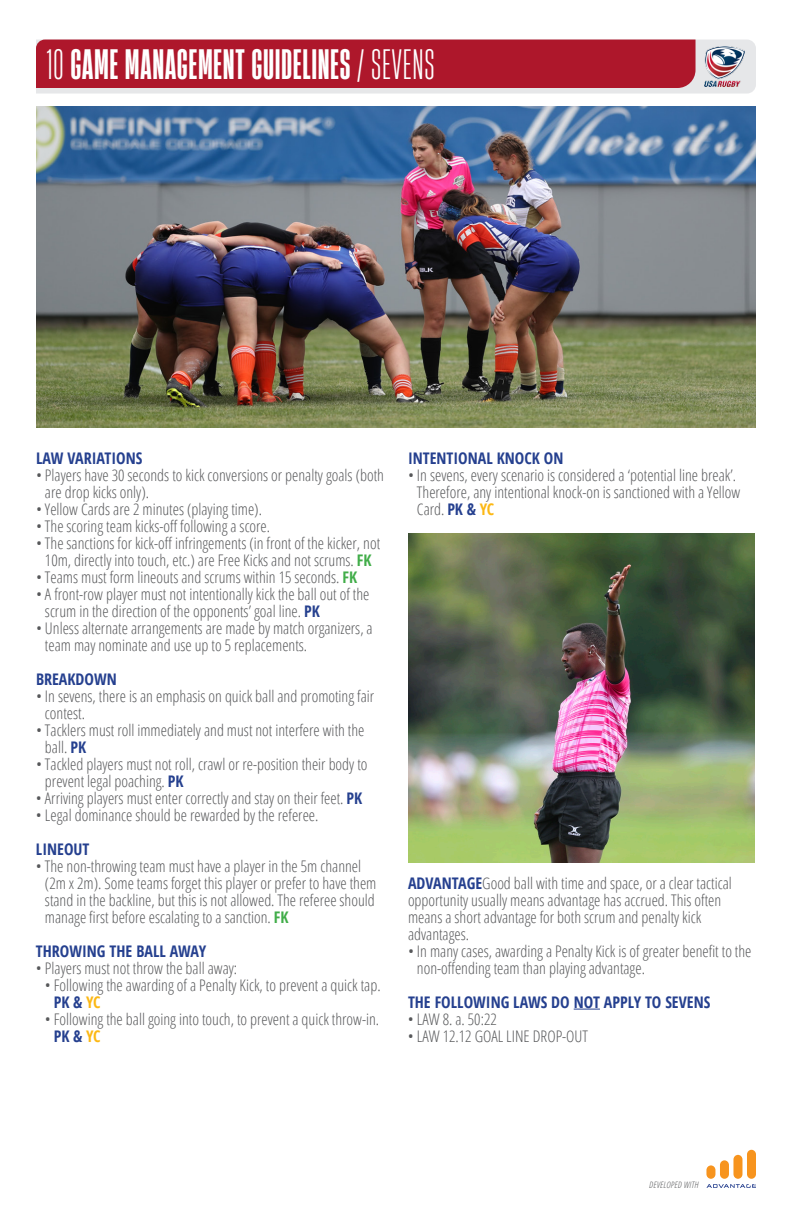
<style>
.page{position:relative;width:792px;height:1224px;background:#fff}
.page>*{position:absolute;margin:0;border:0;box-sizing:border-box;transform-origin:0 0}
.t1{font:700 40px "Heading Now 26";letter-spacing:.03em;color:#fff}
.t2{font:300 condensed 16px/17px "Open Sans";color:#57585a}
.t3{font:700 condensed 16px "Open Sans";color:#25408f}
.t4{font:italic 300 condensed 8.8px "Open Sans";letter-spacing:.03em;color:#57585a}
.s1{font-family:"Heading Now 23";font-weight:400}
.s2{font-weight:700;color:#41ad49}
.s3{font-weight:700;color:#25408f}
.s4{font-weight:700;color:#fcb814}
</style>
<div class="page">
<svg style="left:36px;top:40px;width:720px;height:54px;background:#e6e7e9"></svg>
<div style="left:36px;top:40px;width:660px;height:48px;background:#ae172b"></div>
<img style="left:704px;top:47px;width:40px;height:39px">
<svg style="left:574px;top:1009px;width:26px;height:1px"></svg>
<img style="left:36px;top:106px;width:720px;height:322px">
<svg style="left:706px;top:1150px;width:50px;height:38px"></svg>
<img style="left:409px;top:534px;width:346px;height:329px">
<h1 class="t1" style="left:47px;top:36px;width:389px"><span class="s1">10</span> GAME MANAGEMENT GUIDELINES <span class="s1">/ SEVENS</span></h1>
<p class="t3" style="left:36px;top:447px;width:108px">LAW VARIATIONS</p>
<p class="t2" style="left:45px;top:466px;width:341px;text-indent:-9px">• Players have 30 seconds to kick conversions or penalty goals (both are drop kicks only).</p>
<p class="t2" style="left:36px;top:500px;width:228px">• Yellow Cards are 2 minutes (playing time).</p>
<p class="t2" style="left:36px;top:517px;width:236px">• The scoring team kicks-off following a score.</p>
<p class="t2" style="left:36px;top:534px;width:346px;text-align:center">• The sanctions for kick-off infringements (in front of the kicker, not<br>10m, directly into touch, etc.) are Free Kicks and not scrums. <span class="s2">FK</span></p>
<p class="t2" style="left:36px;top:568px;width:323px">• Teams must form lineouts and scrums within 15 seconds. <span class="s2">FK</span></p>
<p class="t2" style="left:45px;top:585px;width:326px;text-indent:-9px">• A front-row player must not intentionally kick the ball out of the scrum in the direction of the opponents’ goal line. <span class="s3">PK</span></p>
<p class="t2" style="left:45px;top:619px;width:329px;text-indent:-9px">• Unless alternate arrangements are made by match organizers, a team may nominate and use up to 5 replacements.</p>
<p class="t3" style="left:36px;top:668px;width:82px">BREAKDOWN</p>
<p class="t2" style="left:45px;top:687px;width:331px;text-indent:-9px">• In sevens, there is an emphasis on quick ball and promoting fair contest.</p>
<p class="t2" style="left:45px;top:721px;width:321px;text-indent:-9px">• Tacklers must roll immediately and must not interfere with the ball. <span class="s3">PK</span></p>
<p class="t2" style="left:45px;top:755px;width:324px;text-indent:-9px">• Tackled players must not roll, crawl or re-position their body to prevent legal poaching. <span class="s3">PK</span></p>
<p class="t2" style="left:36px;top:789px;width:328px">• Arriving players must enter correctly and stay on their feet. <span class="s3">PK</span></p>
<p class="t2" style="left:36px;top:806px;width:284px">• Legal dominance should be rewarded by the referee.</p>
<p class="t3" style="left:36px;top:838px;width:55px">LINEOUT</p>
<p class="t2" style="left:45px;top:857px;width:333px;text-indent:-9px">• The non-throwing team must have a player in the 5m channel (2m x 2m). Some teams forget this player or prefer to have them stand in the backline, but this is not allowed. The referee should manage first before escalating to a sanction. <span class="s2">FK</span></p>
<p class="t3" style="left:36px;top:940px;width:172px">THROWING THE BALL AWAY</p>
<p class="t2" style="left:36px;top:959px;width:203px">• Players must not throw the ball away:</p>
<p class="t2" style="left:54px;top:976px;width:328px;text-indent:-9px">• Following the awarding of a Penalty Kick, to prevent a quick tap.<br><span class="s3">PK &amp;</span> <span class="s4">YC</span></p>
<p class="t2" style="left:54px;top:1010px;width:327px;text-indent:-9px">• Following the ball going into touch, to prevent a quick throw-in.<br><span class="s3">PK &amp;</span> <span class="s4">YC</span></p>
<p class="t3" style="left:408px;top:447px;width:157px">INTENTIONAL KNOCK ON</p>
<p class="t2" style="left:417px;top:466px;width:325px;text-indent:-9px">• In sevens, every scenario is considered a ‘potential line break’.<br>Therefore, any intentional knock-on is sanctioned with a Yellow<br>Card. <span class="s3">PK &amp;</span> <span class="s4">YC</span></p>
<p class="t2" style="left:408px;top:874px;width:325px"><span class="s3">ADVANTAGE</span>Good ball with time and space, or a clear tactical opportunity usually means advantage has accrued. This often means a short advantage for both scrum and penalty kick advantages.</p>
<p class="t2" style="left:417px;top:942px;width:336px;text-indent:-9px">• In many cases, awarding a Penalty Kick is of greater benefit to the non-offending team than playing advantage.</p>
<p class="t3" style="left:408px;top:991px;width:304px">THE FOLLOWING LAWS DO NOT APPLY TO SEVENS</p>
<p class="t2" style="left:408px;top:1010px;width:90px">• LAW 8. a. 50:22</p>
<p class="t2" style="left:408px;top:1027px;width:182px">• LAW 12.12 GOAL LINE DROP-OUT</p>
<p class="t4" style="left:649px;top:1179px;width:51px">DEVELOPED WITH</p>
</div>
